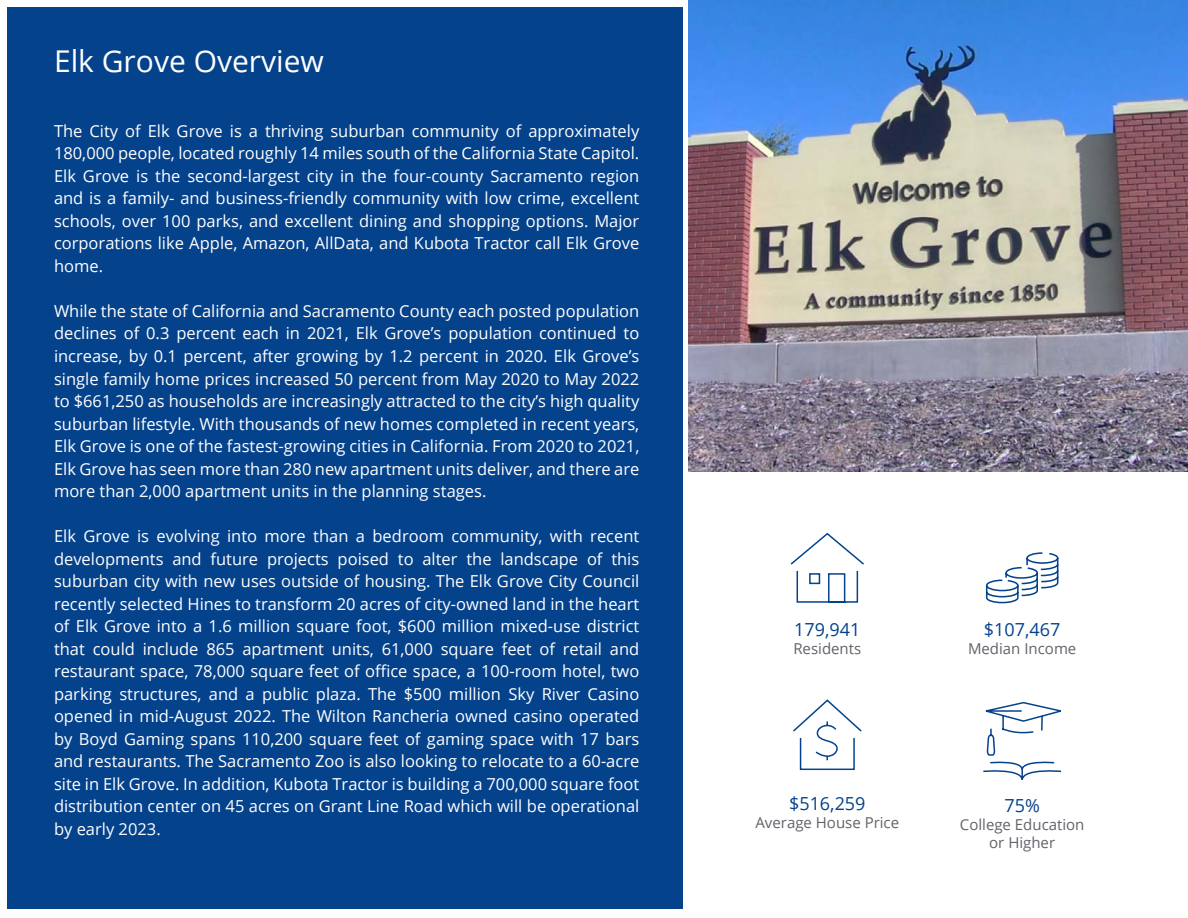
<style>
.page{position:relative;width:1188px;height:918px;background:#fff}
.page>*{position:absolute;margin:0;border:0;box-sizing:border-box;transform-origin:0 0}
.t1{font:30px "Open Sans";color:#fff}
.Contact_Info{font:18px "Open Sans";color:#05428c}
.t2{font:16.5px/22.5px "Open Sans";color:#fff;text-align:justify}
.Contact_Info-2{font:15px/18px "Open Sans";color:#5f6369;text-align:center}
</style>
<div class="page">
<div style="left:7px;top:7px;width:676px;height:901px;background:#05428c"></div>
<svg style="left:985px;top:552px;width:74px;height:52px"></svg>
<svg style="left:793px;top:699px;width:69px;height:72px"></svg>
<svg style="left:983px;top:701px;width:79px;height:79px"></svg>
<svg style="left:790px;top:532px;width:74px;height:71px"></svg>
<img style="left:688px;top:0;width:500px;height:472px">
<p class="t1" style="left:54px;top:41px;width:271px">Elk Grove Overview</p>
<p class="t2" style="left:54px;top:119px;width:587px">The City of Elk Grove is a thriving suburban community of approximately 180,000 people, located roughly 14 miles south of the California State Capitol.<br>Elk Grove is the second-largest city in the four-county Sacramento region and is a family- and business-friendly community with low crime, excellent schools, over 100 parks, and excellent dining and shopping options. Major corporations like Apple, Amazon, AllData, and Kubota Tractor call Elk Grove home.</p>
<p class="t2" style="left:54px;top:299px;width:587px">While the state of California and Sacramento County each posted population declines of 0.3 percent each in 2021, Elk Grove’s population continued to increase, by 0.1 percent, after growing by 1.2 percent in 2020. Elk Grove’s single family home prices increased 50 percent from May 2020 to May 2022 to $661,250 as households are increasingly attracted to the city’s high quality suburban lifestyle. With thousands of new homes completed in recent years, Elk Grove is one of the fastest-growing cities in California. From 2020 to 2021, Elk Grove has seen more than 280 new apartment units deliver, and there are more than 2,000 apartment units in the planning stages.</p>
<p class="t2" style="left:54px;top:524px;width:587px">Elk Grove is evolving into more than a bedroom community, with recent developments and future projects poised to alter the landscape of this suburban city with new uses outside of housing. The Elk Grove City Council recently selected Hines to transform 20 acres of city-owned land in the heart of Elk Grove into a 1.6 million square foot, $600 million mixed-use district that could include 865 apartment units, 61,000 square feet of retail and restaurant space, 78,000 square feet of office space, a 100-room hotel, two parking structures, and a public plaza. The $500 million Sky River Casino opened in mid-August 2022. The Wilton Rancheria owned casino operated by Boyd Gaming spans 110,200 square feet of gaming space with 17 bars and restaurants. The Sacramento Zoo is also looking to relocate to a 60-acre site in Elk Grove. In addition, Kubota Tractor is building a 700,000 square foot distribution center on 45 acres on Grant Line Road which will be operational by early 2023.</p>
<p class="Contact_Info" style="left:794px;top:617px;width:68px">179,941</p>
<p class="Contact_Info-2" style="left:793px;top:639px;width:69px">Residents</p>
<p class="Contact_Info" style="left:789px;top:791px;width:78px">$516,259</p>
<p class="Contact_Info-2" style="left:755px;top:813px;width:145px">Average House Price</p>
<p class="Contact_Info" style="left:984px;top:617px;width:78px">$107,467</p>
<p class="Contact_Info-2" style="left:968px;top:639px;width:110px">Median Income</p>
<p class="Contact_Info" style="left:1005px;top:793px;width:37px">75%</p>
<p class="Contact_Info-2" style="left:960px;top:815px;width:126px">College Education or Higher</p>
</div>
